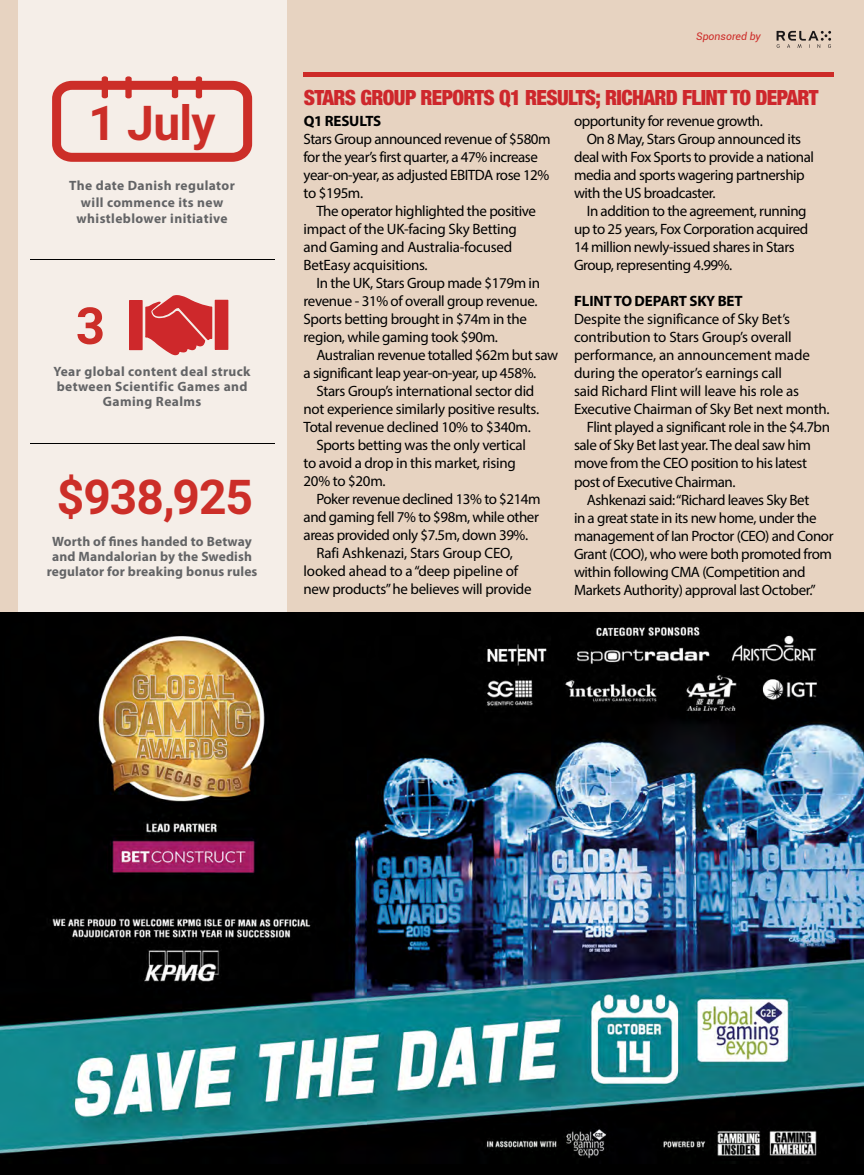
<style>
.page{position:relative;width:864px;height:1175px;background:#fff}
.page>*{position:absolute;margin:0;border:0;box-sizing:border-box;transform-origin:0 0}
.t1{font:700 51px "Roboto";color:#cc2e28}
.t2{font:700 48px "Roboto";letter-spacing:-.015em;color:#cc2e28}
.t3{font:900 condensed 21px "Helvetica Neue LT Std";letter-spacing:-.03em;color:#ce272c}
.t4{font:15px/18px "Myriad Pro";letter-spacing:-.03em;color:#000}
.t5{font:15px "Myriad Pro";letter-spacing:-.01em;color:#000}
.t6{font:700 15px "Myriad Pro";letter-spacing:-.01em;color:#000}
.t7{font:700 13.5px/16.5px "Myriad Pro";letter-spacing:.03em;color:#636466;text-align:center}
.t8{font:700 13.5px/15px "Myriad Pro";letter-spacing:.01em;color:#636466;text-align:center}
.t9{font:italic 10.5px "Roboto";color:#cd2b28}
</style>
<div class="page">
<div style="left:0;top:0;width:864px;height:1174px;background:#e7d3c1"></div>
<div style="left:18px;top:0;width:269px;height:1174px;background:#f5eee8"></div>
<hr style="left:30px;top:443px;width:244px;height:1px;background:#000">
<hr style="left:30px;top:259px;width:244px;height:1px;background:#000">
<img style="left:0;top:612px;width:864px;height:562px">
<hr style="left:304px;top:72px;width:530px;height:4px;background:#cd2b28">
<svg style="left:52px;top:76px;width:200px;height:86px"></svg>
<svg style="left:129px;top:295px;width:99px;height:60px"></svg>
<svg style="left:777px;top:31px;width:54px;height:17px"></svg>
<h2 class="t2" style="left:89px;top:89px;width:129px">1 July</h2>
<p class="t7" style="left:69px;top:177px;width:167px">The date Danish regulator will commence its new whistleblower initiative</p>
<h1 class="t1" style="left:76px;top:290px;width:31px">3</h1>
<p class="t7" style="left:54px;top:364px;width:198px;line-height:15px">Year global content deal struck between Scientific Games and<br>Gaming Realms</p>
<h2 class="t2" style="left:57px;top:464px;width:198px">$938,925</h2>
<p class="t8" style="left:47px;top:534px;width:212px">Worth of nes handed to Betway and Mandalorian by the Swedish regulator for breaking bonus rules</p>
<p class="t9" style="left:696px;top:29px;width:66px">Sponsored by</p>
<h3 class="t3" style="left:304px;top:85px;width:516px">STARS GROUP REPORTS Q1 RESULTS; RICHARD FLINT TO DEPART</h3>
<p class="t6" style="left:304px;top:111px;width:79px">Q1 RESULTS</p>
<p class="t4" style="left:304px;top:130px;width:249px">Stars Group announced revenue of $580m for the year’s first quarter, a 47% increase year-on-year, as adjusted EBITDA rose 12% to $195m.</p>
<p class="t4" style="left:304px;top:202px;width:234px;text-indent:13px">The operator highlighted the positive impact of the UK-facing Sky Betting and Gaming and Australia-focused BetEasy acquisitions.</p>
<p class="t4" style="left:304px;top:274px;width:238px;text-indent:13px">In the UK, Stars Group made $179m in revenue - 31% of overall group revenue.<br>Sports betting brought in $74m in the region, while gaming took $90m.</p>
<p class="t4" style="left:316px;top:346px;width:243px">Australian revenue totalled $62m but saw</p>
<p class="t4" style="left:304px;top:364px;width:234px">a significant leap year-on-year, up 458%.</p>
<p class="t4" style="left:316px;top:382px;width:220px">Stars Group’s international sector did</p>
<p class="t4" style="left:304px;top:400px;width:237px">not experience similarly positive results.</p>
<p class="t4" style="left:304px;top:418px;width:229px">Total revenue declined 10% to $340m.</p>
<p class="t4" style="left:316px;top:436px;width:211px">Sports betting was the only vertical</p>
<p class="t4" style="left:304px;top:454px;width:214px">to avoid a drop in this market, rising</p>
<p class="t4" style="left:304px;top:472px;width:84px">20% to $20m.</p>
<p class="t4" style="left:316px;top:490px;width:226px">Poker revenue declined 13% to $214m</p>
<p class="t4" style="left:304px;top:508px;width:237px">and gaming fell 7% to $98m, while other</p>
<p class="t4" style="left:304px;top:526px;width:226px">areas provided only $7.5m, down 39%.</p>
<p class="t5" style="left:316px;top:544px;width:198px">Rafi Ashkenazi, Stars Group CEO,</p>
<p class="t5" style="left:304px;top:562px;width:216px">looked ahead to a “deep pipeline of</p>
<p class="t4" style="left:304px;top:580px;width:230px">new products” he believes will provide</p>
<p class="t4" style="left:574px;top:112px;width:190px">opportunity for revenue growth.</p>
<p class="t4" style="left:587px;top:130px;width:216px">On 8 May, Stars Group announced its</p>
<p class="t4" style="left:574px;top:148px;width:242px">deal with Fox Sports to provide a national</p>
<p class="t4" style="left:574px;top:166px;width:232px">media and sports wagering partnership</p>
<p class="t4" style="left:574px;top:184px;width:143px">with the US broadcaster.</p>
<p class="t4" style="left:587px;top:202px;width:221px">In addition to the agreement, running</p>
<p class="t4" style="left:574px;top:220px;width:236px">up to 25 years, Fox Corporation acquired</p>
<p class="t4" style="left:574px;top:238px;width:222px">14 million newly-issued shares in Stars</p>
<p class="t4" style="left:574px;top:256px;width:160px">Group, representing 4.99%.</p>
<p class="t6" style="left:574px;top:291px;width:170px">FLINT TO DEPART SKY BET</p>
<p class="t5" style="left:574px;top:310px;width:218px">Despite the significance of Sky Bet’s</p>
<p class="t5" style="left:574px;top:328px;width:219px">contribution to Stars Group’s overall</p>
<p class="t5" style="left:574px;top:346px;width:237px">performance, an announcement made</p>
<p class="t5" style="left:574px;top:364px;width:210px">during the operator’s earnings call</p>
<p class="t5" style="left:574px;top:382px;width:227px">said Richard Flint will leave his role as</p>
<p class="t4" style="left:574px;top:400px;width:257px">Executive Chairman of Sky Bet next month.</p>
<p class="t4" style="left:587px;top:418px;width:245px">Flint played a significant role in the $4.7bn</p>
<p class="t4" style="left:574px;top:436px;width:239px">sale of Sky Bet last year. The deal saw him</p>
<p class="t4" style="left:574px;top:454px;width:234px">move from the CEO position to his latest</p>
<p class="t4" style="left:574px;top:472px;width:163px">post of Executive Chairman.</p>
<p class="t4" style="left:587px;top:490px;width:224px">Ashkenazi said: “Richard leaves Sky Bet</p>
<p class="t4" style="left:574px;top:508px;width:244px">in a great state in its new home, under the</p>
<p class="t4" style="left:574px;top:526px;width:261px">management of Ian Proctor (CEO) and Conor</p>
<p class="t4" style="left:574px;top:544px;width:260px">Grant (COO), who were both promoted from</p>
<p class="t4" style="left:574px;top:562px;width:233px">within following CMA (Competition and</p>
<p class="t4" style="left:574px;top:580px;width:243px">Markets Authority) approval last October.”</p>
</div>
